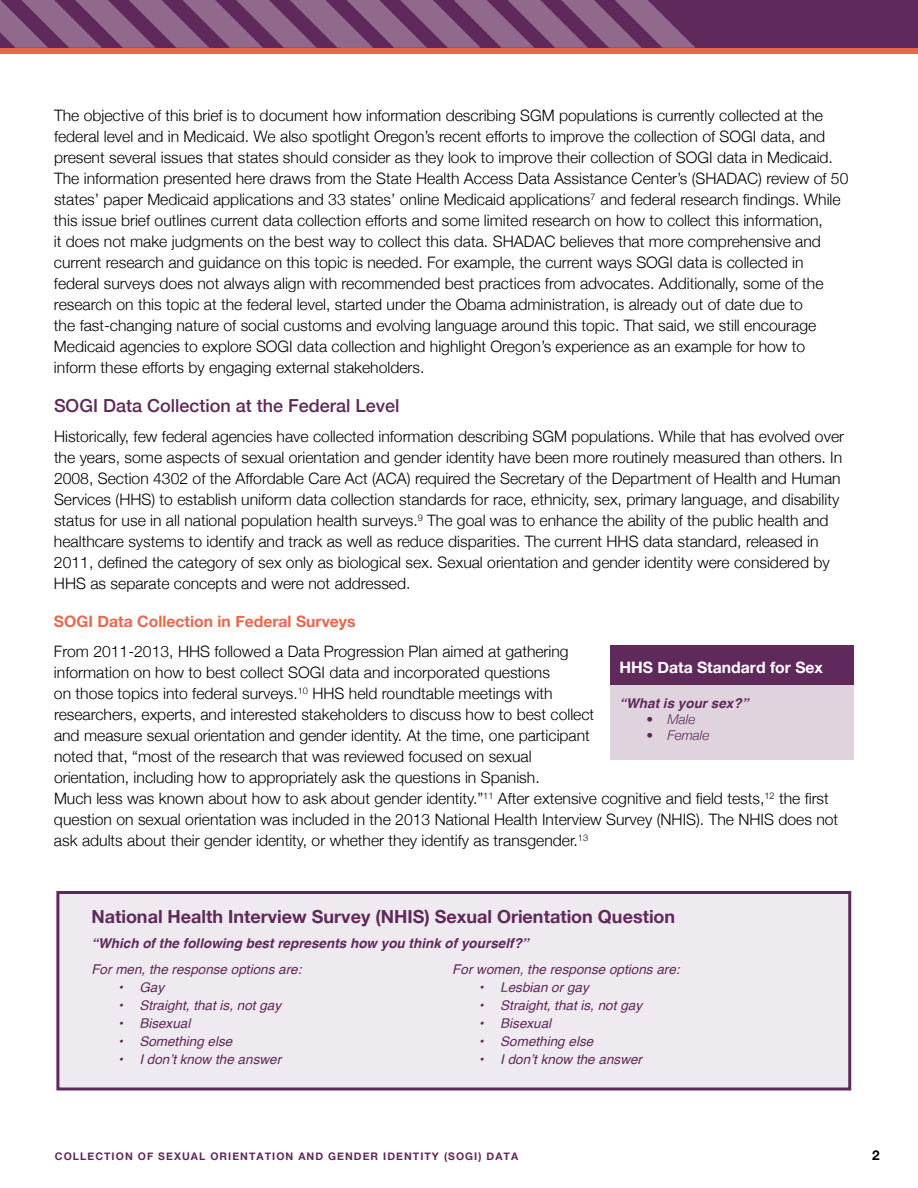
<style>
.page{position:relative;width:918px;height:1188px;background:#fff}
.page>*{position:absolute;margin:0;border:0;box-sizing:border-box;transform-origin:0 0}
.t1{font:700 18px "Helvetica Neue";color:#60295b}
.t2{font:500 18px "Helvetica Neue";color:#5e2958}
.t3{font:300 15.75px/21px "Helvetica Neue";color:#000}
.t4{font:700 15.75px "Helvetica Neue";color:#e9674f}
.t5{font:700 15.75px "Helvetica Neue";color:#fff}
.t6{font:italic 13.5px "Helvetica";color:#60295b}
.t7{font:italic 700 13.5px "Helvetica";color:#60295b}
.t8{font:italic 300 13.5px "Helvetica Neue";color:#60295b}
.t9{font:700 13.5px "Helvetica Neue";color:#000}
.t10{font:700 10.5px "Helvetica Neue";letter-spacing:.1em;color:#60295b}
</style>
<div class="page">
<div style="left:0;top:0;width:918px;height:49px;background:#60295b"></div>
<div style="left:0;top:48px;width:918px;height:5px;background:#e9674f"></div>
<svg style="left:0;top:0;width:695px;height:48px"></svg>
<div style="left:610px;top:645px;width:244px;height:41px;background:#60295b"></div>
<div style="left:610px;top:686px;width:244px;height:74px;background:#dfd4de"></div>
<div style="left:56px;top:891px;width:795px;height:199px;background:#efeaef;border:3px solid #60295b"></div>
<p class="t3" style="left:54px;top:104px;width:796px">The objective of this brief is to document how information describing SGM populations is currently collected at the federal level and in Medicaid. We also spotlight Oregon’s recent efforts to improve the collection of SOGI data, and present several issues that states should consider as they look to improve their collection of SOGI data in Medicaid.<br>The information presented here draws from the State Health Access Data Assistance Center’s (SHADAC) review of 50 states’ paper Medicaid applications and 33 states’ online Medicaid applications<sup>7</sup> and federal research findings. While this issue brief outlines current data collection efforts and some limited research on how to collect this information,<br>it does not make judgments on the best way to collect this data. SHADAC believes that more comprehensive and current research and guidance on this topic is needed. For example, the current ways SOGI data is collected in federal surveys does not always align with recommended best practices from advocates. Additionally, some of the research on this topic at the federal level, started under the Obama administration, is already out of date due to<br>the fast-changing nature of social customs and evolving language around this topic. That said, we still encourage Medicaid agencies to explore SOGI data collection and highlight Oregon’s experience as an example for how to inform these efforts by engaging external stakeholders.</p>
<p class="t2" style="left:54px;top:392px;width:347px">SOGI Data Collection at the Federal Level</p>
<p class="t3" style="left:54px;top:425px;width:792px">Historically, few federal agencies have collected information describing SGM populations. While that has evolved over the years, some aspects of sexual orientation and gender identity have been more routinely measured than others. In 2008, Section 4302 of the Affordable Care Act (ACA) required the Secretary of the Department of Health and Human Services (HHS) to establish uniform data collection standards for race, ethnicity, sex, primary language, and disability status for use in all national population health surveys.<sup>9</sup> The goal was to enhance the ability of the public health and healthcare systems to identify and track as well as reduce disparities. The current HHS data standard, released in 2011, defined the category of sex only as biological sex. Sexual orientation and gender identity were considered by HHS as separate concepts and were not addressed.</p>
<p class="t4" style="left:54px;top:612px;width:303px">SOGI Data Collection in Federal Surveys</p>
<p class="t3" style="left:54px;top:640px;width:786px">From 2011-2013, HHS followed a Data Progression Plan aimed at gathering<br>information on how to best collect SOGI data and incorporated questions<br>on those topics into federal surveys.<sup>10</sup> HHS held roundtable meetings with<br>researchers, experts, and interested stakeholders to discuss how to best collect<br>and measure sexual orientation and gender identity. At the time, one participant<br>noted that, “most of the research that was reviewed focused on sexual<br>orientation, including how to appropriately ask the questions in Spanish.<br>Much less was known about how to ask about gender identity.”<sup>11</sup> After extensive cognitive and field tests,<sup>12</sup> the first question on sexual orientation was included in the 2013 National Health Interview Survey (NHIS). The NHIS does not ask adults about their gender identity, or whether they identify as transgender.<sup>13</sup></p>
<p class="t5" style="left:619px;top:658px;width:205px">HHS Data Standard for Sex</p>
<p class="t7" style="left:619px;top:692px;width:131px">“What is your sex?”</p>
<p class="t8" style="left:646px;top:708px;width:51px">• Male</p>
<p class="t8" style="left:646px;top:724px;width:65px">• Female</p>
<p class="t1" style="left:91px;top:905px;width:585px">National Health Interview Survey (NHIS) Sexual Orientation Question</p>
<p class="t7" style="left:91px;top:932px;width:439px">“Which of the following best represents how you think of yourself?’’</p>
<p class="t6" style="left:91px;top:959px;width:212px">For men, the response options are:</p>
<p class="t6" style="left:118px;top:977px;width:47px">• Gay</p>
<p class="t6" style="left:118px;top:995px;width:164px">• Straight, that is, not gay</p>
<p class="t6" style="left:118px;top:1013px;width:74px">• Bisexual</p>
<p class="t6" style="left:118px;top:1031px;width:116px">• Something else</p>
<p class="t6" style="left:118px;top:1048px;width:164px">• I don’t know the answer</p>
<p class="t6" style="left:452px;top:958px;width:229px">For women, the response options are:</p>
<p class="t6" style="left:479px;top:976px;width:111px">• Lesbian or gay</p>
<p class="t6" style="left:479px;top:994px;width:164px">• Straight, that is, not gay</p>
<p class="t6" style="left:479px;top:1012px;width:74px">• Bisexual</p>
<p class="t6" style="left:479px;top:1030px;width:116px">• Something else</p>
<p class="t6" style="left:479px;top:1048px;width:164px">• I don’t know the answer</p>
<p class="t10" style="left:55px;top:1150px;width:465px">COLLECTION OF SEXUAL ORIENTATION AND GENDER IDENTITY (SOGI) DATA</p>
<p class="t9" style="left:872px;top:1146px;width:9px">2</p>
</div>
